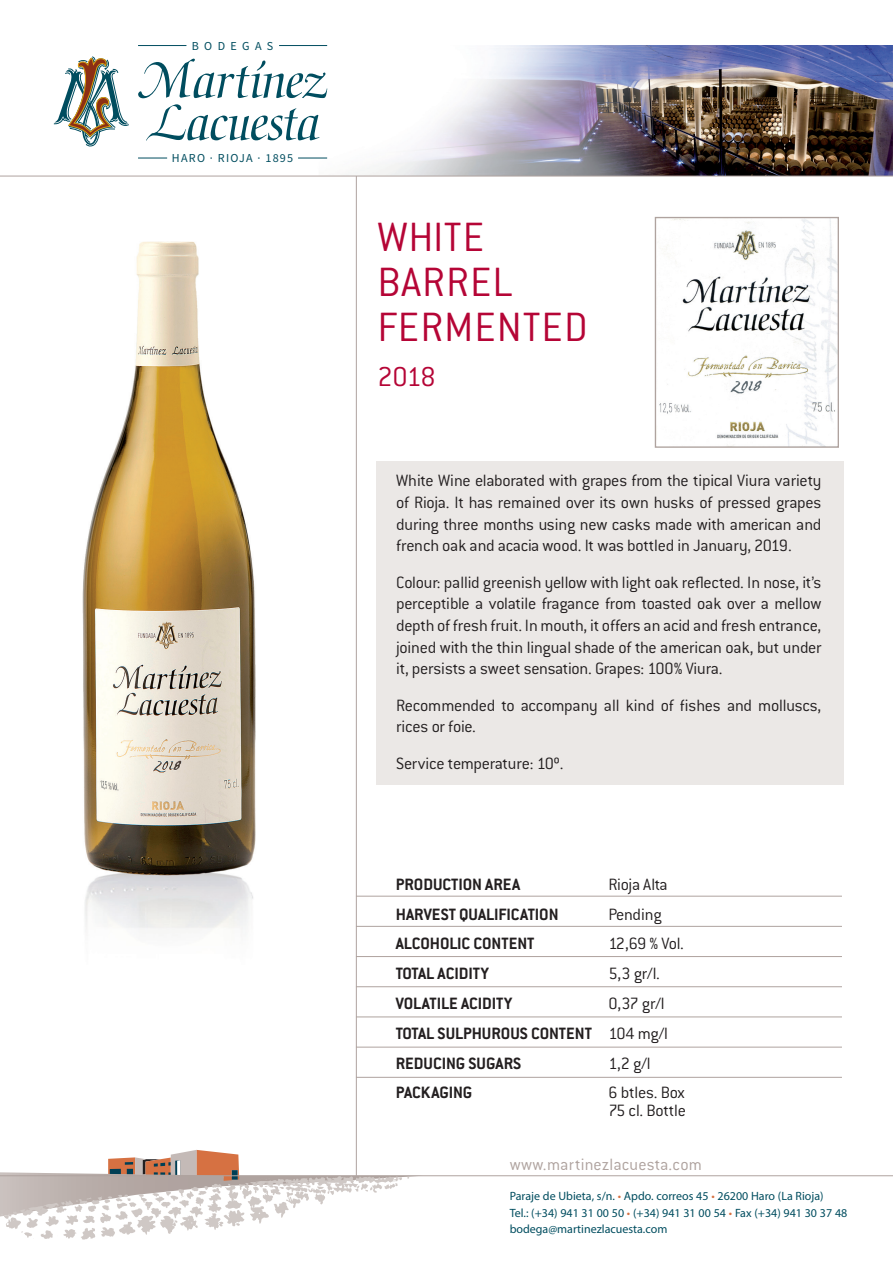
<style>
.page{position:relative;width:893px;height:1263px;background:#fff}
.page>*{position:absolute;margin:0;border:0;box-sizing:border-box;transform-origin:0 0}
.t1{font:300 45px/45px "Conduit ITC Std";letter-spacing:.02em;color:#b50536}
.t2{font:300 30px "Conduit ITC Std";color:#b50536}
.t3{font:300 18px/21.6px "Conduit ITC";letter-spacing:-.015em;color:#231f20;text-align:justify}
.t4{font:700 18px/29.7px "Conduit ITC";color:#231f20}
.t5{font:300 18px "Conduit ITC Std";letter-spacing:.005em;color:#afa39f}
.t6{font:12.15px "Source Sans Pro";letter-spacing:.1em;color:#004d5f}
.t7{font:12.15px "Source Sans Pro";letter-spacing:.445em;color:#004d5f}
.t8{font:12px/16.5px "Myriad Pro";color:#004d5f}
.s1{font-weight:300}
.s2{color:#d67142}
</style>
<div class="page">
<img style="left:258px;top:46px;width:635px;height:130px">
<div style="left:376px;top:461px;width:467px;height:323px;background:#ebe8e6"></div>
<svg style="left:108px;top:1150px;width:315px;height:27px"></svg>
<img style="left:0;top:1169px;width:418px;height:71px">
<hr style="left:356px;top:176px;width:1px;height:1000px;background:#afa39f">
<hr style="left:356px;top:896px;width:486px;height:1px;background:#afa39f">
<hr style="left:356px;top:926px;width:486px;height:1px;background:#afa39f">
<hr style="left:356px;top:956px;width:486px;height:1px;background:#afa39f">
<hr style="left:356px;top:986px;width:486px;height:1px;background:#afa39f">
<hr style="left:356px;top:1016px;width:486px;height:1px;background:#afa39f">
<hr style="left:356px;top:1047px;width:486px;height:1px;background:#afa39f">
<hr style="left:356px;top:1077px;width:486px;height:1px;background:#afa39f">
<hr style="left:0;top:176px;width:893px;height:1px;background:#afa39f">
<img style="left:82px;top:241px;width:174px;height:689px">
<img style="left:659px;top:219px;width:178px;height:227px">
<div style="left:655px;top:217px;width:184px;height:231px;border:1px solid #afa39f"></div>
<hr style="left:0;top:1175px;width:893px;height:1px;background:#afa39f">
<svg style="left:138px;top:59px;width:189px;height:39px"></svg>
<svg style="left:146px;top:104px;width:173px;height:37px"></svg>
<svg style="left:138px;top:158px;width:29px;height:1px"></svg>
<hr style="left:138px;top:45px;width:48px;height:1px;background:#004d5f">
<svg style="left:298px;top:158px;width:29px;height:1px"></svg>
<hr style="left:279px;top:45px;width:48px;height:1px;background:#004d5f">
<svg style="left:54px;top:56px;width:75px;height:90px"></svg>
<p class="t7" style="left:192px;top:38px;width:83px">BODEGAS</p>
<p class="t6" style="left:172px;top:151px;width:123px">HARO · RIOJA · 1895</p>
<h1 class="t1" style="left:377px;top:213px;width:212px">WHITE<br>BARREL<br>FERMENTED</h1>
<h2 class="t2" style="left:377px;top:358px;width:60px">2018</h2>
<p class="t3" style="left:396px;top:470px;width:427px">White Wine elaborated with grapes from the tipical Viura variety of Rioja. It has remained over its own husks of pressed grapes during three months using new casks made with american and french oak and acacia wood. It was bottled in January, 2019.</p>
<p class="t3" style="left:396px;top:571px;width:427px">Colour: pallid greenish yellow with light oak reflected. In nose, it’s perceptible a volatile fragance from toasted oak over a mellow depth of fresh fruit. In mouth, it offers an acid and fresh entrance, joined with the thin lingual shade of the american oak, but under it, persists a sweet sensation. Grapes: 100% Viura.</p>
<p class="t3" style="left:396px;top:694px;width:427px">Recommended to accompany all kind of fishes and molluscs, rices or foie.</p>
<p class="t3" style="left:396px;top:753px;width:169px">Service temperature: 10º.</p>
<p class="t4" style="left:396px;top:869px;width:126px">PRODUCTION AREA</p>
<p class="t3" style="left:608px;top:873px;width:61px">Rioja Alta</p>
<p class="t4" style="left:396px;top:899px;width:164px">HARVEST QUALIFICATION</p>
<p class="t3" style="left:608px;top:903px;width:55px">Pending</p>
<p class="t4" style="left:396px;top:929px;width:140px">ALCOHOLIC CONTENT</p>
<p class="t3" style="left:608px;top:933px;width:77px">12,69 % Vol.</p>
<p class="t4" style="left:396px;top:958px;width:95px">TOTAL ACIDITY</p>
<p class="t3" style="left:608px;top:963px;width:53px">5,3 gr/l.</p>
<p class="t4" style="left:396px;top:988px;width:118px">VOLATILE ACIDITY</p>
<p class="t4" style="left:396px;top:988px;width:274px;text-indent:213px"><span class="s1">0,37 gr/l<br></span>TOTAL SULPHUROUS CONTENT <span class="s1">104 mg/l<br></span>REDUCING SUGARS</p>
<p class="t3" style="left:608px;top:1052px;width:44px">1,2 g/l</p>
<p class="t4" style="left:396px;top:1077px;width:78px">PACKAGING</p>
<p class="t3" style="left:608px;top:1084px;width:79px;line-height:18px">6 btles. Box<br>75 cl. Bottle</p>
<p class="t5" style="left:510px;top:1153px;width:194px">www.martinezlacuesta.com</p>
<p class="t8" style="left:510px;top:1188px;width:339px">Paraje de Ubieta, s/n. <span class="s2">•</span> Apdo. correos 45 <span class="s2">•</span> 26200 Haro (La Rioja)<br>Tel.: (+34) 941 31 00 50 <span class="s2">•</span> (+34) 941 31 00 54 <span class="s2">•</span> Fax (+34) 941 30 37 48 bodega@martinezlacuesta.com</p>
</div>
